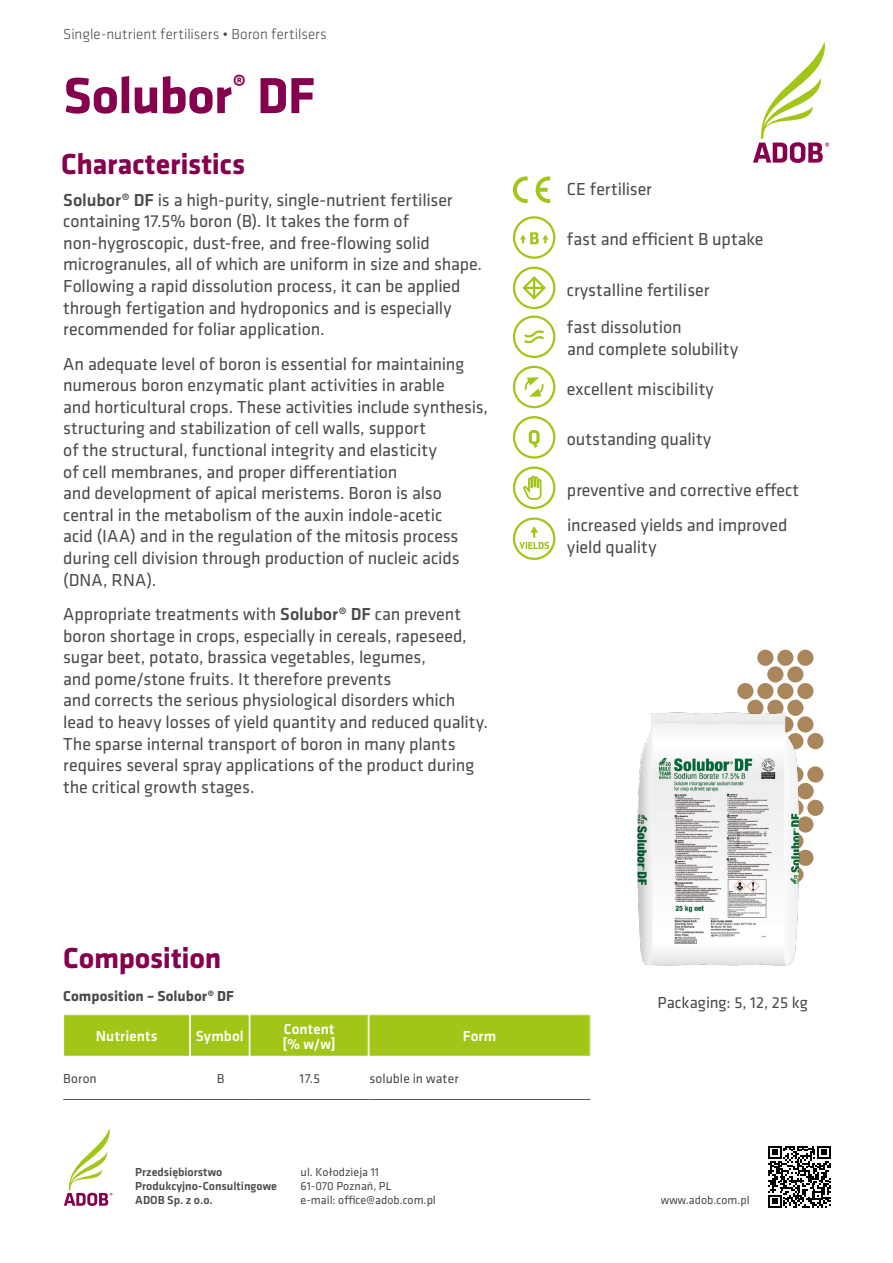
<style>
.page{position:relative;width:893px;height:1263px;background:#fff}
.page>*{position:absolute;margin:0;border:0;box-sizing:border-box;transform-origin:0 0}
.t1{font:700 52.5px "Klavika";letter-spacing:-.015em;color:#85004d}
.t2{font:700 30px "Klavika";letter-spacing:-.01em;color:#85004d}
.t3{font:18px/21.6px "Klavika";letter-spacing:-.005em;color:#4a4a49}
.t4{font:16.5px "Klavika";letter-spacing:.005em;color:#4a4a49}
.t5{font:300 15px "Klavika";color:#4a4a49}
.t6{font:500 15px/15px "Klavika";letter-spacing:.01em;color:#fff}
.t7{font:700 15px "Klavika";color:#4a4a49}
.t8{font:13.5px "Klavika";letter-spacing:.005em;color:#4a4a49}
.t9{font:12px/14.4px "Klavika";color:#4a4a49}
.t10{font:500 12px/14.4px "Klavika";color:#4a4a49}
.s1{font-weight:500}
</style>
<div class="page">
<svg style="left:753px;top:42px;width:76px;height:121px"></svg>
<svg style="left:64px;top:1129px;width:48px;height:77px"></svg>
<div style="left:807px;top:766px;width:16px;height:16px;background:#aa865d;border-radius:50%"></div>
<div style="left:807px;top:733px;width:16px;height:16px;background:#aa865d;border-radius:50%"></div>
<div style="left:787px;top:700px;width:16px;height:16px;background:#aa865d;border-radius:50%"></div>
<div style="left:747px;top:700px;width:16px;height:16px;background:#aa865d;border-radius:50%"></div>
<div style="left:787px;top:666px;width:16px;height:16px;background:#aa865d;border-radius:50%"></div>
<div style="left:767px;top:666px;width:16px;height:16px;background:#aa865d;border-radius:50%"></div>
<div style="left:767px;top:700px;width:16px;height:16px;background:#aa865d;border-radius:50%"></div>
<div style="left:797px;top:716px;width:16px;height:16px;background:#aa865d;border-radius:50%"></div>
<div style="left:797px;top:683px;width:16px;height:16px;background:#aa865d;border-radius:50%"></div>
<div style="left:777px;top:683px;width:16px;height:16px;background:#aa865d;border-radius:50%"></div>
<div style="left:757px;top:683px;width:16px;height:16px;background:#aa865d;border-radius:50%"></div>
<div style="left:797px;top:650px;width:16px;height:16px;background:#aa865d;border-radius:50%"></div>
<div style="left:777px;top:650px;width:16px;height:16px;background:#aa865d;border-radius:50%"></div>
<div style="left:757px;top:650px;width:16px;height:16px;background:#aa865d;border-radius:50%"></div>
<div style="left:737px;top:683px;width:16px;height:16px;background:#aa865d;border-radius:50%"></div>
<div style="left:807px;top:800px;width:16px;height:16px;background:#aa865d;border-radius:50%"></div>
<div style="left:797px;top:850px;width:16px;height:16px;background:#aa865d;border-radius:50%"></div>
<div style="left:797px;top:816px;width:16px;height:16px;background:#aa865d;border-radius:50%"></div>
<div style="left:797px;top:783px;width:16px;height:16px;background:#aa865d;border-radius:50%"></div>
<svg style="left:768px;top:1146px;width:62px;height:61px"></svg>
<svg style="left:536px;top:176px;width:14px;height:27px"></svg>
<svg style="left:513px;top:176px;width:15px;height:27px"></svg>
<div style="left:513px;top:216px;width:42px;height:43px;border:2px solid #a2c617;border-radius:50%"></div>
<svg style="left:520px;top:232px;width:28px;height:12px"></svg>
<div style="left:513px;top:267px;width:42px;height:42px;border:2px solid #a2c617;border-radius:50%"></div>
<svg style="left:522px;top:274px;width:26px;height:26px"></svg>
<hr style="left:523px;top:287px;width:22px;height:2px;background:#a2c617">
<hr style="left:533px;top:277px;width:2px;height:21px;background:#a2c617">
<div style="left:513px;top:315px;width:42px;height:43px;border:2px solid #a2c617;border-radius:50%"></div>
<svg style="left:524px;top:330px;width:20px;height:14px"></svg>
<div style="left:513px;top:366px;width:42px;height:42px;border:2px solid #a2c617;border-radius:50%"></div>
<svg style="left:524px;top:377px;width:20px;height:20px"></svg>
<div style="left:513px;top:416px;width:42px;height:43px;border:2px solid #a2c617;border-radius:50%"></div>
<svg style="left:529px;top:430px;width:11px;height:18px"></svg>
<div style="left:513px;top:466px;width:42px;height:43px;border:2px solid #a2c617;border-radius:50%"></div>
<svg style="left:523px;top:475px;width:19px;height:25px"></svg>
<svg style="left:519px;top:526px;width:30px;height:23px"></svg>
<div style="left:513px;top:517px;width:42px;height:43px;border:2px solid #a2c617;border-radius:50%"></div>
<div style="left:64px;top:1015px;width:126px;height:41px;background:#a2c617"></div>
<div style="left:63px;top:1014px;width:127px;height:43px;border:1px solid #fff"></div>
<div style="left:190px;top:1015px;width:59px;height:41px;background:#a2c617"></div>
<div style="left:190px;top:1014px;width:60px;height:43px;border:1px solid #fff"></div>
<div style="left:250px;top:1015px;width:118px;height:41px;background:#a2c617"></div>
<div style="left:250px;top:1014px;width:119px;height:43px;border:1px solid #fff"></div>
<div style="left:369px;top:1015px;width:221px;height:41px;background:#a2c617"></div>
<div style="left:369px;top:1014px;width:222px;height:43px;border:1px solid #fff"></div>
<hr style="left:63px;top:1099px;width:128px;height:1px;background:#575756">
<hr style="left:191px;top:1099px;width:59px;height:1px;background:#575756">
<hr style="left:250px;top:1099px;width:119px;height:1px;background:#575756">
<hr style="left:369px;top:1099px;width:221px;height:1px;background:#575756">
<img style="left:637px;top:713px;width:173px;height:253px">
<p class="t5" style="left:63px;top:26px;width:265px">Single-nutrient fertilisers • Boron fertilsers</p>
<h1 class="t1" style="left:63px;top:67px;width:253px">Solubor<sup>®</sup> DF</h1>
<h2 class="t2" style="left:61px;top:147px;width:186px">Characteristics</h2>
<p class="t3" style="left:63px;top:189px;width:420px"><span class="s1">Solubor® DF</span> is a high-purity, single-nutrient fertiliser containing 17.5% boron (B). It takes the form of non-hygroscopic, dust-free, and free-flowing solid microgranules, all of which are uniform in size and shape.<br>Following a rapid dissolution process, it can be applied through fertigation and hydroponics and is especially recommended for foliar application.</p>
<p class="t3" style="left:63px;top:353px;width:426px">An adequate level of boron is essential for maintaining numerous boron enzymatic plant activities in arable<br>and horticultural crops. These activities include synthesis, structuring and stabilization of cell walls, support<br>of the structural, functional integrity and elasticity<br>of cell membranes, and proper differentiation<br>and development of apical meristems. Boron is also central in the metabolism of the auxin indole-acetic<br>acid (IAA) and in the regulation of the mitosis process during cell division through production of nucleic acids (DNA, RNA).</p>
<p class="t3" style="left:63px;top:603px;width:426px">Appropriate treatments with <span class="s1">Solubor® DF</span> can prevent boron shortage in crops, especially in cereals, rapeseed, sugar beet, potato, brassica vegetables, legumes,<br>and pome/stone fruits. It therefore prevents<br>and corrects the serious physiological disorders which lead to heavy losses of yield quantity and reduced quality.<br>The sparse internal transport of boron in many plants requires several spray applications of the product during the critical growth stages.</p>
<h2 class="t2" style="left:63px;top:942px;width:160px">Composition</h2>
<p class="t7" style="left:63px;top:988px;width:172px">Composition – Solubor® DF</p>
<p class="t6" style="left:96px;top:1029px;width:63px">Nutrients</p>
<p class="t6" style="left:196px;top:1029px;width:49px">Symbol</p>
<p class="t6" style="left:282px;top:1021px;width:55px">Content [% w/w]</p>
<p class="t6" style="left:463px;top:1029px;width:35px">Form</p>
<p class="t8" style="left:63px;top:1071px;width:35px">Boron</p>
<p class="t8" style="left:217px;top:1071px;width:9px">B</p>
<p class="t8" style="left:300px;top:1071px;width:22px">17.5</p>
<p class="t8" style="left:369px;top:1071px;width:91px">soluble in water</p>
<p class="t10" style="left:135px;top:1164px;width:143px">Przedsiębiorstwo<br>Produkcyjno-Consultingowe<br>ADOB Sp. z o.o.</p>
<p class="t9" style="left:301px;top:1164px;width:137px">ul. Kołodzieja 11<br>61-070 Poznań, PL<br>e-mail: office@adob.com.pl</p>
<p class="t3" style="left:567px;top:178px;width:86px">CE fertiliser</p>
<p class="t3" style="left:567px;top:229px;width:198px">fast and efficient B uptake</p>
<p class="t3" style="left:567px;top:271px;width:144px;line-height:37.2px">crystalline fertiliser fast dissolution</p>
<p class="t3" style="left:567px;top:338px;width:173px">and complete solubility</p>
<p class="t3" style="left:567px;top:378px;width:148px">excellent miscibility</p>
<p class="t3" style="left:567px;top:429px;width:146px">outstanding quality</p>
<p class="t3" style="left:567px;top:472px;width:234px;line-height:35.7px">preventive and corrective effect increased yields and improved</p>
<p class="t3" style="left:567px;top:536px;width:91px">yield quality</p>
<p class="t4" style="left:657px;top:993px;width:152px">Packaging: 5, 12, 25 kg</p>
<p class="t9" style="left:661px;top:1193px;width:90px">www.adob.com.pl</p>
</div>
